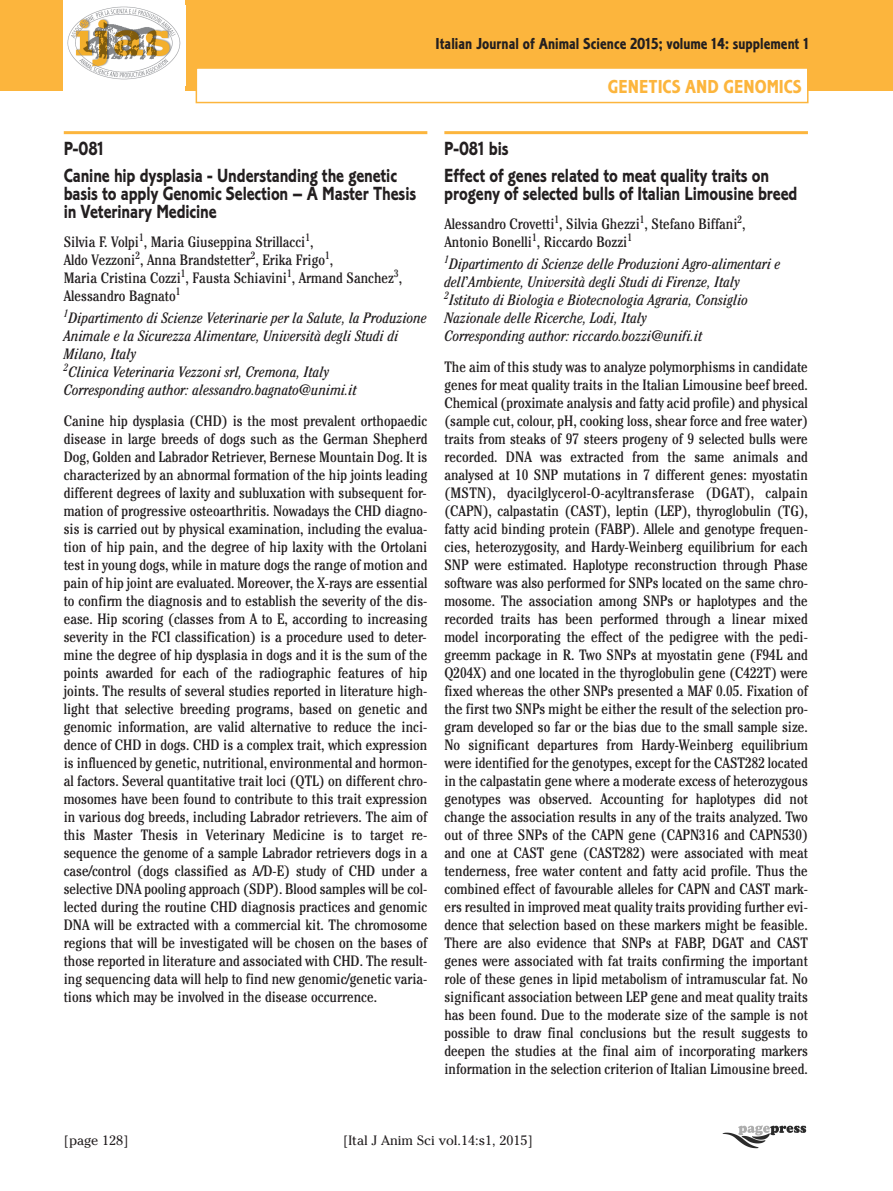
<style>
.page{position:relative;width:893px;height:1191px;background:#fff}
.page>*{position:absolute;margin:0;border:0;box-sizing:border-box;transform-origin:0 0}
.t1{font:19.8px/26.5px "Corinthian Bold Plain";letter-spacing:-.005em;color:#231f20;scale:.83 1}
.t2{font:19.5px "Corinthian Bold Condensed Plain";color:#fcb53d}
.t3{font:16.5px "Corinthian Bold Condensed Plain";color:#231f20}
.t4{font:condensed 15px/18px "Cheltenham";color:#231f20}
.t5{font:italic condensed 15px/18px "Cheltenham";color:#231f20}
.t6{font:13.5px "Cheltenham";color:#231f20}
.s1{font-style:normal}
</style>
<div class="page">
<img style="left:722px;top:1125px;width:84px;height:24px">
<div style="left:0;top:0;width:893px;height:91px;background:#fcb53d"></div>
<div style="left:63px;top:0;width:122px;height:94px;background:#fff"></div>
<img style="left:67px;top:6px;width:114px;height:74px">
<div style="left:197px;top:69px;width:610px;height:33px;background:#fff"></div>
<div style="left:196px;top:67px;width:612px;height:36px;border:2px solid #fcb53d"></div>
<hr style="left:64px;top:131px;width:363px;height:3px;background:#fcb53d">
<hr style="left:444px;top:131px;width:364px;height:3px;background:#fcb53d">
<p class="t3" style="left:436px;top:38px;width:375px">Italian Journal of Animal Science 2015; volume 14: supplement 1</p>
<h2 class="t2" style="left:608px;top:80px;width:196px">GENETICS AND GENOMICS</h2>
<h1 class="t1" style="left:64px;top:137px;width:403px">P-081<br>Canine hip dysplasia - Understanding the genetic</h1>
<h1 class="t1" style="left:64px;top:186px;width:426px;line-height:18px">basis to apply Genomic Selection – A Master Thesis in Veterinary Medicine</h1>
<p class="t4" style="left:64px;top:234px;width:340px">Silvia F. Volpi<sup>1</sup>, Maria Giuseppina Strillacci<sup>1</sup>,<br>Aldo Vezzoni<sup>2</sup>, Anna Brandstetter<sup>2</sup>, Erika Frigo<sup>1</sup>,<br>Maria Cristina Cozzi<sup>1</sup>, Fausta Schiavini<sup>1</sup>, Armand Sanchez<sup>3</sup>, Alessandro Bagnato<sup>1</sup></p>
<p class="t5" style="left:64px;top:310px;width:365px"><sup>1</sup>Dipartimento di Scienze Veterinarie per la Salute, la Produzione Animale e la Sicurezza Alimentare, Università degli Studi di Milano, Italy<br><sup>2</sup>Clinica Veterinaria Vezzoni srl, Cremona, Italy<br>Corresponding author: alessandro.bagnato@unimi.it</p>
<p class="t4" style="left:64px;top:413px;width:365px;text-align:justify">Canine hip dysplasia (CHD) is the most prevalent orthopaedic disease in large breeds of dogs such as the German Shepherd Dog, Golden and Labrador Retriever, Bernese Mountain Dog. It is characterized by an abnormal formation of the hip joints leading different degrees of laxity and subluxation with subsequent for&shy;mation of progressive osteoarthritis. Nowadays the CHD diagno&shy;sis is carried out by physical examination, including the evalua&shy;tion of hip pain, and the degree of hip laxity with the Ortolani test in young dogs, while in mature dogs the range of motion and pain of hip joint are evaluated. Moreover, the X-rays are essential to confirm the diagnosis and to establish the severity of the dis&shy;ease. Hip scoring (classes from A to E, according to increasing severity in the FCI classification) is a procedure used to deter&shy;mine the degree of hip dysplasia in dogs and it is the sum of the points awarded for each of the radiographic features of hip joints. The results of several studies reported in literature high&shy;light that selective breeding programs, based on genetic and genomic information, are valid alternative to reduce the inci&shy;dence of CHD in dogs. CHD is a complex trait, which expression is influenced by genetic, nutritional, environmental and hormon&shy;al factors. Several quantitative trait loci (QTL) on different chro&shy;mosomes have been found to contribute to this trait expression in various dog breeds, including Labrador retrievers. The aim of this Master Thesis in Veterinary Medicine is to target re&shy;sequence the genome of a sample Labrador retrievers dogs in a case/control (dogs classified as A/D-E) study of CHD under a selective DNA pooling approach (SDP). Blood samples will be col&shy;lected during the routine CHD diagnosis practices and genomic DNA will be extracted with a commercial kit. The chromosome regions that will be investigated will be chosen on the bases of those reported in literature and associated with CHD. The result&shy;ing sequencing data will help to find new genomic/genetic varia&shy;tions which may be involved in the disease occurrence.</p>
<h1 class="t1" style="left:444px;top:137px;width:393px">P-081 bis<br>Effect of genes related to meat quality traits on</h1>
<h1 class="t1" style="left:444px;top:182px;width:427px">progeny of selected bulls of Italian Limousine breed</h1>
<p class="t4" style="left:444px;top:216px;width:303px">Alessandro Crovetti<sup>1</sup>, Silvia Ghezzi<sup>1</sup>, Stefano Biffani<sup>2</sup>,<br>Antonio Bonelli<sup>1</sup>, Riccardo Bozzi<sup>1</sup></p>
<p class="t5" style="left:444px;top:256px;width:338px"><sup>1</sup>Dipartimento di Scienze delle Produzioni Agro-alimentari e dell<span class="s1">’</span>Ambiente, Università degli Studi di Firenze, Italy <sup>2</sup>Istituto di Biologia e Biotecnologia Agraria, Consiglio Nazionale delle Ricerche, Lodi, Italy<br>Corresponding author: riccardo.bozzi@unifi.it</p>
<p class="t4" style="left:444px;top:359px;width:365px;text-align:justify">The aim of this study was to analyze polymorphisms in candidate genes for meat quality traits in the Italian Limousine beef breed.<br>Chemical (proximate analysis and fatty acid profile) and physical (sample cut, colour, pH, cooking loss, shear force and free water) traits from steaks of 97 steers progeny of 9 selected bulls were recorded. DNA was extracted from the same animals and analysed at 10 SNP mutations in 7 different genes: myostatin (MSTN), dyacilglycerol-O-acyltransferase (DGAT), calpain (CAPN), calpastatin (CAST), leptin (LEP), thyroglobulin (TG), fatty acid binding protein (FABP). Allele and genotype frequen&shy;cies, heterozygosity, and Hardy-Weinberg equilibrium for each SNP were estimated. Haplotype reconstruction through Phase software was also performed for SNPs located on the same chro&shy;mosome. The association among SNPs or haplotypes and the recorded traits has been performed through a linear mixed model incorporating the effect of the pedigree with the pedi&shy;greemm package in R. Two SNPs at myostatin gene (F94L and Q204X) and one located in the thyroglobulin gene (C422T) were fixed whereas the other SNPs presented a MAF 0.05. Fixation of the first two SNPs might be either the result of the selection pro&shy;gram developed so far or the bias due to the small sample size.<br>No significant departures from Hardy-Weinberg equilibrium were identified for the genotypes, except for the CAST282 located in the calpastatin gene where a moderate excess of heterozygous genotypes was observed. Accounting for haplotypes did not change the association results in any of the traits analyzed. Two out of three SNPs of the CAPN gene (CAPN316 and CAPN530) and one at CAST gene (CAST282) were associated with meat tenderness, free water content and fatty acid profile. Thus the combined effect of favourable alleles for CAPN and CAST mark&shy;ers resulted in improved meat quality traits providing further evi&shy;dence that selection based on these markers might be feasible.<br>There are also evidence that SNPs at FABP, DGAT and CAST genes were associated with fat traits confirming the important role of these genes in lipid metabolism of intramuscular fat. No significant association between LEP gene and meat quality traits has been found. Due to the moderate size of the sample is not possible to draw final conclusions but the result suggests to deepen the studies at the final aim of incorporating markers information in the selection criterion of Italian Limousine breed.</p>
<p class="t6" style="left:64px;top:1132px;width:66px">[page 128]</p>
<p class="t6" style="left:343px;top:1132px;width:191px">[Ital J Anim Sci vol.14:s1, 2015]</p>
</div>
